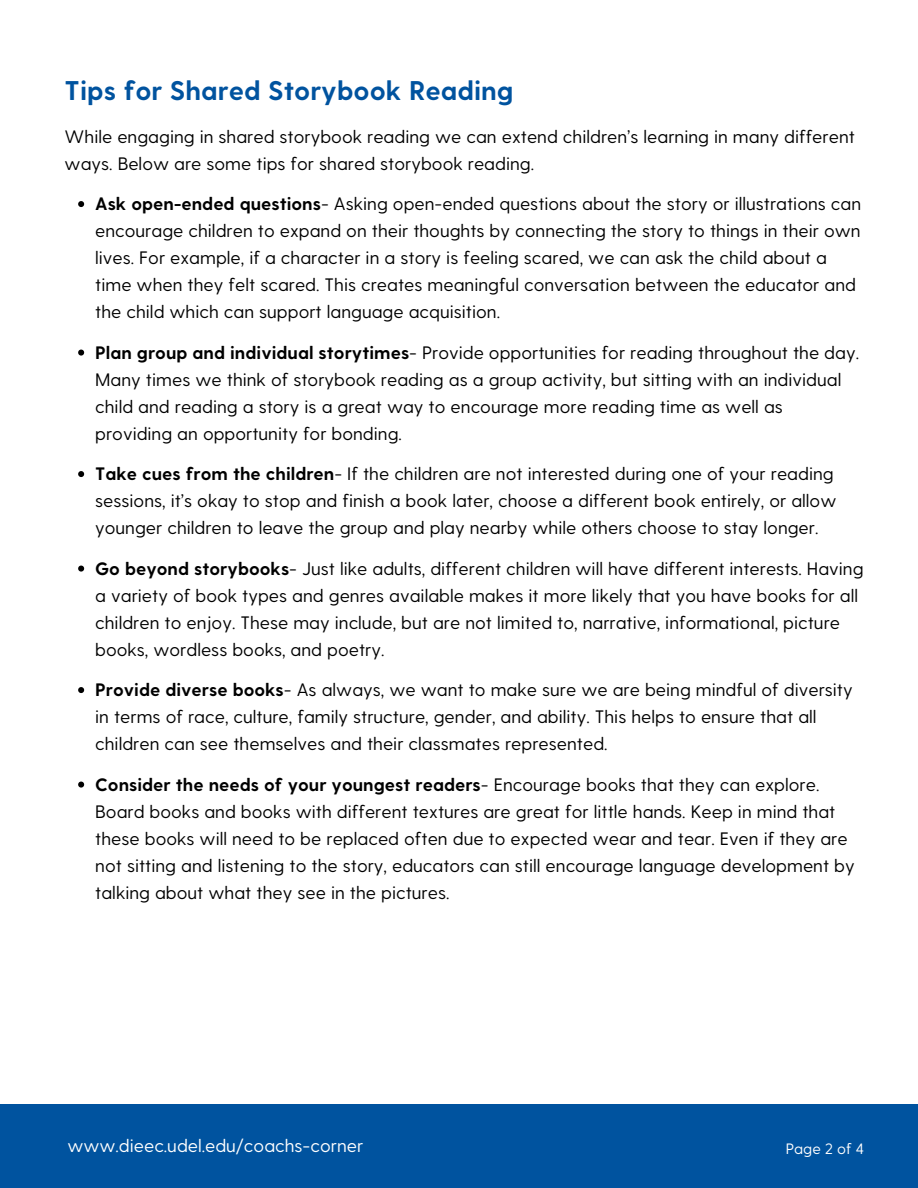
<style>
.page{position:relative;width:918px;height:1188px;background:#fff}
.page>*{position:absolute;margin:0;border:0;box-sizing:border-box;transform-origin:0 0}
.t1{font:700 27px "Greycliff CF";color:#00539f}
.t2{font:18px/27px "Greycliff CF";color:#000}
.t3{font:18px "Greycliff CF";color:#fff}
.t4{font:15px "Greycliff CF";color:#fff}
.s1{font-weight:700}
</style>
<div class="page">
<div style="left:0;top:1104px;width:918px;height:84px;background:#00539f"></div>
<svg style="left:78px;top:201px;width:6px;height:6px"></svg>
<svg style="left:78px;top:350px;width:6px;height:6px"></svg>
<svg style="left:78px;top:471px;width:6px;height:6px"></svg>
<svg style="left:78px;top:566px;width:6px;height:6px"></svg>
<svg style="left:78px;top:687px;width:6px;height:6px"></svg>
<svg style="left:78px;top:782px;width:6px;height:6px"></svg>
<p class="t1" style="left:65px;top:73px;width:450px">Tips for Shared Storybook Reading</p>
<h1 class="t2" style="left:65px;top:122px;width:792px">While engaging in shared storybook reading we can extend children’s learning in many different ways. Below are some tips for shared storybook reading.</h1>
<h2 class="t2" style="left:95px;top:189px;width:767px"><span class="s1">Ask open-ended questions</span>- Asking open-ended questions about the story or illustrations can encourage children to expand on their thoughts by connecting the story to things in their own lives. For example, if a character in a story is feeling scared, we can ask the child about a time when they felt scared. This creates meaningful conversation between the educator and the child which can support language acquisition.</h2>
<p class="t2" style="left:95px;top:338px;width:765px"><span class="s1">Plan group and individual storytimes</span>- Provide opportunities for reading throughout the day.<br>Many times we think of storybook reading as a group activity, but sitting with an individual child and reading a story is a great way to encourage more reading time as well as providing an opportunity for bonding.</p>
<p class="t2" style="left:95px;top:459px;width:743px"><span class="s1">Take cues from the children</span>- If the children are not interested during one of your reading sessions, it’s okay to stop and finish a book later, choose a different book entirely, or allow younger children to leave the group and play nearby while others choose to stay longer.</p>
<p class="t2" style="left:95px;top:554px;width:770px"><span class="s1">Go beyond storybooks</span>- Just like adults, different children will have different interests. Having a variety of book types and genres available makes it more likely that you have books for all children to enjoy. These may include, but are not limited to, narrative, informational, picture books, wordless books, and poetry.</p>
<p class="t2" style="left:95px;top:675px;width:759px"><span class="s1">Provide diverse books</span>- As always, we want to make sure we are being mindful of diversity in terms of race, culture, family structure, gender, and ability. This helps to ensure that all children can see themselves and their classmates represented.</p>
<p class="t2" style="left:95px;top:770px;width:761px"><span class="s1">Consider the needs of your youngest readers</span>- Encourage books that they can explore.<br>Board books and books with different textures are great for little hands. Keep in mind that these books will need to be replaced often due to expected wear and tear. Even if they are not sitting and listening to the story, educators can still encourage language development by talking about what they see in the pictures.</p>
<h2 class="t3" style="left:67px;top:1133px;width:297px">www.dieec.udel.edu/coachs-corner</h2>
<p class="t4" style="left:786px;top:1138px;width:80px">Page 2 of 4</p>
</div>
